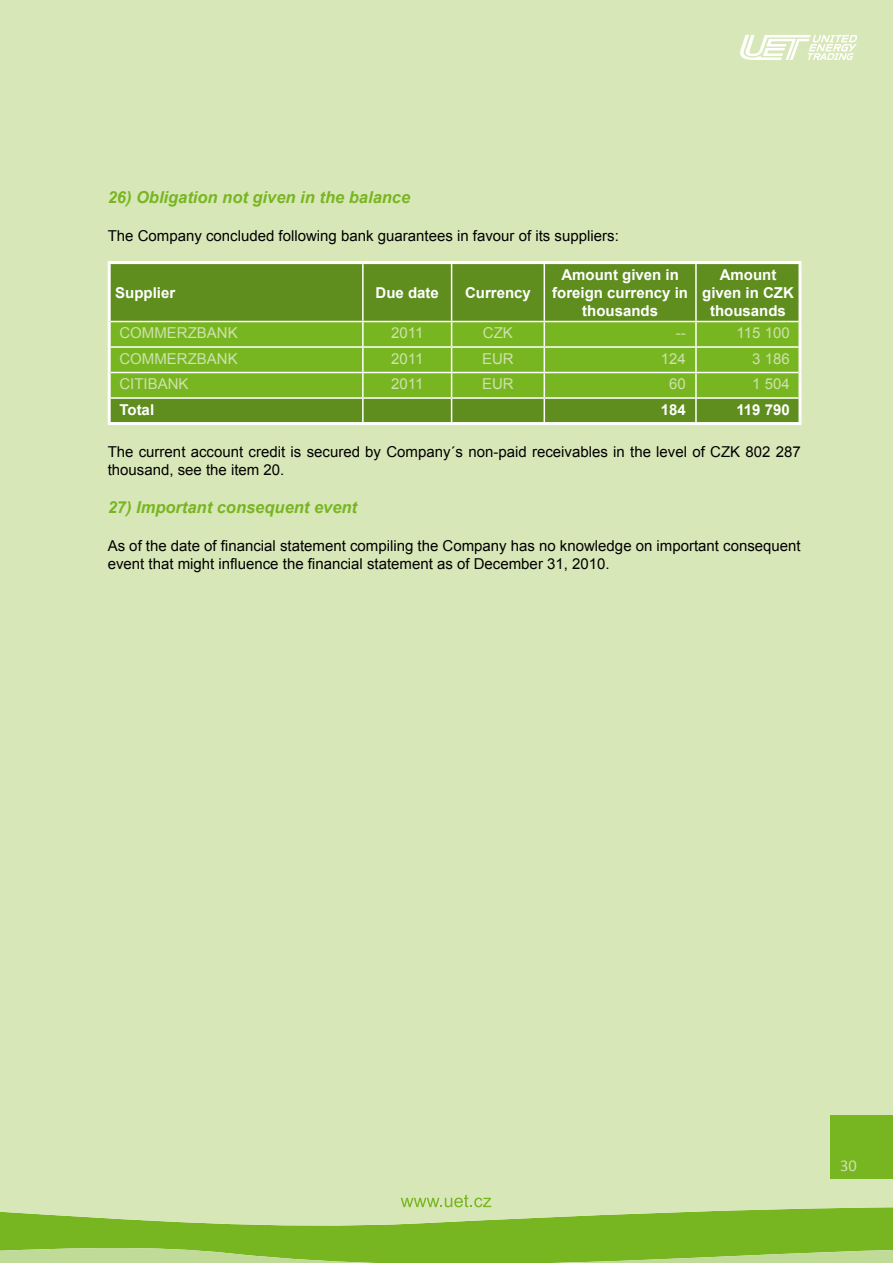
<style>
.page{position:relative;width:893px;height:1263px;background:#fff}
.page>*{position:absolute;margin:0;border:0;box-sizing:border-box;transform-origin:0 0}
.t1{font:italic 700 16.5px "Arial";color:#78b621}
.t2{font:16.5px "Calibri";color:#cde2ac}
.t3{font:15px/18px "Arial";color:#000}
.t4{font:700 15px/18px "Arial";color:#fff;text-align:center}
.t5{font:15px "Arial";color:#cde2ac}
</style>
<div class="page">
<div style="left:0;top:1230px;width:893px;height:15px;background:#78b621"></div>
<svg style="left:0;top:1245px;width:893px;height:18px"></svg>
<div style="left:0;top:0;width:893px;height:1230px;background:#d8e7b8"></div>
<svg style="left:738px;top:35px;width:119px;height:25px"></svg>
<div style="left:831px;top:1115px;width:62px;height:64px;background:#78b621"></div>
<svg style="left:401px;top:1195px;width:90px;height:12px"></svg>
<div style="left:111px;top:264px;width:687px;height:158px;background:#5f8e1f"></div>
<div style="left:111px;top:322px;width:687px;height:75px;background:#78b621"></div>
<hr style="left:362px;top:264px;width:2px;height:57px;background:#fff">
<hr style="left:451px;top:264px;width:1px;height:57px;background:#fff">
<hr style="left:543px;top:264px;width:2px;height:57px;background:#fff">
<hr style="left:695px;top:264px;width:2px;height:57px;background:#fff">
<hr style="left:111px;top:321px;width:341px;height:1px;background:#fff">
<hr style="left:362px;top:322px;width:2px;height:24px;background:#fff">
<hr style="left:452px;top:321px;width:92px;height:1px;background:#fff">
<hr style="left:544px;top:321px;width:152px;height:1px;background:#fff">
<hr style="left:543px;top:322px;width:2px;height:24px;background:#fff">
<hr style="left:696px;top:321px;width:102px;height:1px;background:#fff">
<hr style="left:695px;top:322px;width:2px;height:24px;background:#fff">
<hr style="left:111px;top:346px;width:341px;height:2px;background:#fff">
<hr style="left:362px;top:348px;width:2px;height:24px;background:#fff">
<hr style="left:452px;top:346px;width:92px;height:2px;background:#fff">
<hr style="left:544px;top:346px;width:152px;height:2px;background:#fff">
<hr style="left:543px;top:348px;width:2px;height:24px;background:#fff">
<hr style="left:696px;top:346px;width:102px;height:2px;background:#fff">
<hr style="left:695px;top:348px;width:2px;height:24px;background:#fff">
<hr style="left:111px;top:372px;width:341px;height:1px;background:#fff">
<hr style="left:362px;top:373px;width:2px;height:24px;background:#fff">
<hr style="left:452px;top:372px;width:92px;height:1px;background:#fff">
<hr style="left:544px;top:372px;width:152px;height:1px;background:#fff">
<hr style="left:543px;top:373px;width:2px;height:24px;background:#fff">
<hr style="left:696px;top:372px;width:102px;height:1px;background:#fff">
<hr style="left:695px;top:373px;width:2px;height:24px;background:#fff">
<hr style="left:111px;top:397px;width:341px;height:2px;background:#fff">
<hr style="left:362px;top:399px;width:2px;height:23px;background:#fff">
<hr style="left:452px;top:397px;width:92px;height:2px;background:#fff">
<svg style="left:451px;top:322px;width:1px;height:100px"></svg>
<hr style="left:544px;top:397px;width:152px;height:2px;background:#fff">
<hr style="left:543px;top:399px;width:2px;height:23px;background:#fff">
<hr style="left:696px;top:397px;width:102px;height:2px;background:#fff">
<hr style="left:695px;top:399px;width:2px;height:23px;background:#fff">
<hr style="left:108px;top:261px;width:255px;height:3px;background:#fff">
<hr style="left:108px;top:264px;width:3px;height:58px;background:#fff">
<hr style="left:363px;top:261px;width:438px;height:3px;background:#fff">
<hr style="left:798px;top:264px;width:3px;height:58px;background:#fff">
<hr style="left:108px;top:322px;width:3px;height:25px;background:#fff">
<hr style="left:798px;top:322px;width:3px;height:25px;background:#fff">
<hr style="left:108px;top:347px;width:3px;height:26px;background:#fff">
<hr style="left:798px;top:347px;width:3px;height:26px;background:#fff">
<hr style="left:108px;top:373px;width:3px;height:25px;background:#fff">
<hr style="left:798px;top:373px;width:3px;height:25px;background:#fff">
<hr style="left:108px;top:398px;width:3px;height:24px;background:#fff">
<hr style="left:798px;top:398px;width:3px;height:24px;background:#fff">
<hr style="left:108px;top:422px;width:693px;height:3px;background:#fff">
<p class="t1" style="left:108px;top:189px;width:304px">26) Obligation not given in the balance</p>
<p class="t3" style="left:108px;top:227px;width:513px">The Company concluded following bank guarantees in favour of its suppliers:</p>
<p class="t4" style="left:115px;top:283px;width:62px">Supplier</p>
<p class="t4" style="left:375px;top:283px;width:65px">Due date</p>
<p class="t4" style="left:465px;top:283px;width:67px">Currency</p>
<p class="t4" style="left:552px;top:265px;width:137px">Amount given in foreign currency in thousands</p>
<p class="t4" style="left:702px;top:265px;width:93px">Amount given in CZK thousands</p>
<p class="t5" style="left:119px;top:325px;width:120px">COMMERZBANK</p>
<p class="t5" style="left:391px;top:325px;width:34px">2011</p>
<p class="t5" style="left:483px;top:325px;width:31px">CZK</p>
<p class="t5" style="left:676px;top:325px;width:11px">--</p>
<p class="t5" style="left:737px;top:325px;width:55px">115 100</p>
<p class="t5" style="left:119px;top:350px;width:120px">COMMERZBANK</p>
<p class="t5" style="left:391px;top:350px;width:34px">2011</p>
<p class="t5" style="left:482px;top:350px;width:33px">EUR</p>
<p class="t5" style="left:661px;top:350px;width:27px">124</p>
<p class="t5" style="left:752px;top:350px;width:39px">3 186</p>
<p class="t5" style="left:119px;top:376px;width:71px">CITIBANK</p>
<p class="t5" style="left:391px;top:376px;width:34px">2011</p>
<p class="t5" style="left:482px;top:376px;width:33px">EUR</p>
<p class="t5" style="left:669px;top:376px;width:18px">60</p>
<p class="t5" style="left:752px;top:376px;width:39px">1 504</p>
<p class="t4" style="left:119px;top:401px;width:36px">Total</p>
<p class="t4" style="left:661px;top:401px;width:27px">184</p>
<p class="t4" style="left:736px;top:401px;width:55px">119 790</p>
<p class="t3" style="left:108px;top:443px;width:694px">The current account credit is secured by Company´s non-paid receivables in the level of CZK 802 287 thousand, see the item 20.</p>
<p class="t1" style="left:108px;top:498px;width:251px">27) Important consequent event</p>
<p class="t3" style="left:108px;top:537px;width:695px">As of the date of financial statement compiling the Company has no knowledge on important consequent event that might influence the financial statement as of December 31, 2010.</p>
<p class="t2" style="left:840px;top:1159px;width:18px">30</p>
</div>
